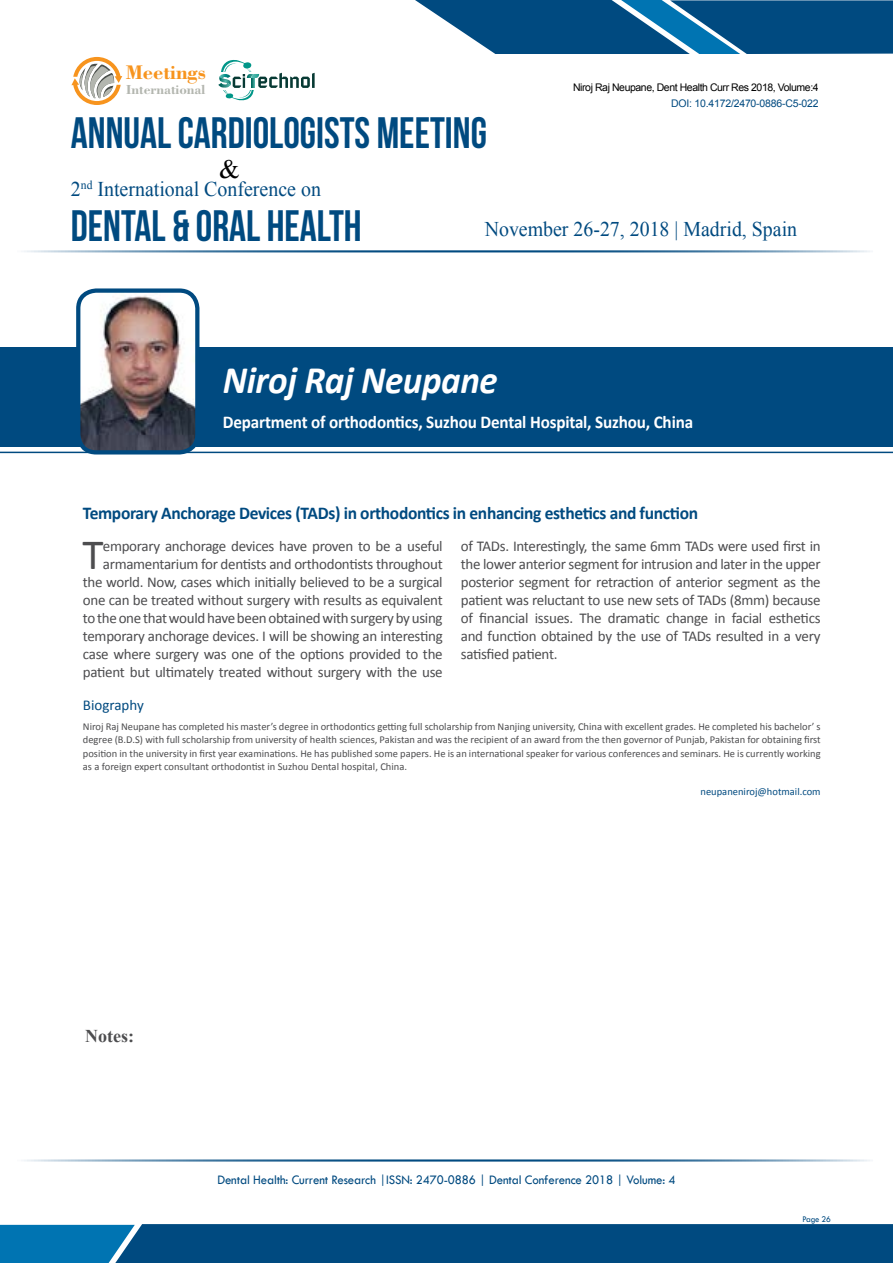
<style>
.page{position:relative;width:893px;height:1263px;background:#fff}
.page>*{position:absolute;margin:0;border:0;box-sizing:border-box;transform-origin:0 0}
.t1{font:43.95px/93.6px "Bebas Neue";color:#004a80;scale:.95 1}
.t2{font:43.35px "Calibri";color:#4d4d4f}
.t3{font:italic 700 39px "Calibri";letter-spacing:-.01em;color:#fff;scale:.95 1}
.t4{font:26.55px "Times New Roman";color:#000}
.t5{font:21px "Times New Roman";color:#004a80;scale:.95 1}
.t6{font:20.85px "Times New Roman";color:#004a80;scale:.95 1}
.t7{font:700 20.85px "Bodoni BT";color:#f7941e}
.t8{font:700 18px "Calibri";letter-spacing:-.02em;color:#004a80}
.t9{font:700 18px "Calibri";letter-spacing:-.01em;color:#fff;scale:.95 1}
.t10{font:700 18px "Times New Roman";color:#4d4d4f}
.t11{font:15px/18px "Calibri";letter-spacing:-.02em;color:#4d4d4f;text-align:right}
.t12{font:15px "Calibri";color:#004a80}
.t13{font:700 13.8px "Bodoni BT";color:#b3b6af}
.t14{font:13.5px "Tw Cen";letter-spacing:-.01em;color:#004a80;scale:.95 1}
.t15{font:10.5px/13.5px "Calibri";color:#4d4d4f;text-align:justify}
.t16{font:10.5px "Arial";letter-spacing:-.04em;color:#000}
.t17{font:10.5px "Arial";letter-spacing:-.02em;color:#004a80}
.t18{font:10.5px "Calibri";color:#004a80}
.t19{font:9px "Tw Cen";letter-spacing:-.02em;color:#004a80;scale:.95 1}
</style>
<div class="page">
<hr style="left:14px;top:250px;width:859px;height:2px;background:#004a80">
<hr style="left:14px;top:1159px;width:859px;height:2px;background:#004a80">
<svg style="left:415px;top:0;width:478px;height:54px;background:#1f6494"></svg>
<svg style="left:0;top:1224px;width:893px;height:39px;background:#035188"></svg>
<svg style="left:71px;top:57px;width:51px;height:48px"></svg>
<svg style="left:218px;top:60px;width:97px;height:41px"></svg>
<div style="left:0;top:347px;width:893px;height:100px;background:#004a80"></div>
<hr style="left:0;top:452px;width:893px;height:1px;background:#004a80">
<img style="left:78px;top:293px;width:119px;height:159px">
<div style="left:76px;top:288px;width:123px;height:166px;border:4px solid #004a80;border-radius:18px"></div>
<h3 class="t7" style="left:126px;top:60px;width:82px">Meetings</h3>
<p class="t13" style="left:126px;top:81px;width:81px">International</p>
<p class="t16" style="left:573px;top:81px;width:247px">Niroj Raj Neupane, Dent Health Curr Res 2018, Volume:4</p>
<p class="t17" style="left:671px;top:96px;width:149px">DOI: 10.4172/2470-0886-C5-022</p>
<h1 class="t1" style="left:71px;top:85px;width:439px">ANNUAL CARDIOLOGISTS MEETING<br>DENTAL &amp; ORAL HEALTH</h1>
<h3 class="t4" style="left:219px;top:151px;width:22px">&amp;</h3>
<h3 class="t5" style="left:71px;top:175px;width:265px">2<sup>nd</sup> International Conference on</h3>
<h3 class="t6" style="left:485px;top:215px;width:330px">November 26-27, 2018 | Madrid, Spain</h3>
<h3 class="t3" style="left:223px;top:355px;width:291px">Niroj Raj Neupane</h3>
<p class="t9" style="left:223px;top:410px;width:497px">Department of orthodontics, Suzhou Dental Hospital, Suzhou, China</p>
<p class="t8" style="left:83px;top:501px;width:617px">Temporary Anchorage Devices (TADs) in orthodontics in enhancing esthetics and function</p>
<p class="t11" style="left:83px;top:537px;width:361px">emporary anchorage devices have proven to be a useful armamentarium for dentists and orthodontists throughout the world. Now, cases which initially believed to be a surgical one can be treated without surgery with results as equivalent to the one that would have been obtained with surgery by using temporary anchorage devices. I will be showing an interesting case where surgery was one of the options provided to the patient but ultimately treated without surgery with the use</p>
<p class="t11" style="left:461px;top:537px;width:361px;text-align:justify">of TADs. Interestingly, the same 6mm TADs were used first in the lower anterior segment for intrusion and later in the upper posterior segment for retraction of anterior segment as the patient was reluctant to use new sets of TADs (8mm) because of financial issues. The dramatic change in facial esthetics and function obtained by the use of TADs resulted in a very satisfied patient.</p>
<p class="t12" style="left:83px;top:695px;width:62px">Biography</p>
<p class="t15" style="left:83px;top:720px;width:739px">Niroj Raj Neupane has completed his master’s degree in orthodontics getting full scholarship from Nanjing university, China with excellent grades. He completed his bachelor’ s degree (B.D.S) with full scholarship from university of health sciences, Pakistan and was the recipient of an award from the then governor of Punjab, Pakistan for obtaining first position in the university in first year examinations. He has published some papers. He is an international speaker for various conferences and seminars. He is currently working as a foreign expert consultant orthodontist in Suzhou Dental hospital, China.</p>
<p class="t18" style="left:700px;top:784px;width:122px">neupaneniroj@hotmail.com</p>
<h2 class="t2" style="left:83px;top:527px;width:23px">T</h2>
<p class="t10" style="left:85px;top:1024px;width:50px">Notes:</p>
<p class="t14" style="left:217px;top:1171px;width:484px">Dental Health: Current Research |ISSN: 2470-0886 | Dental Conference 2018 | Volume: 4</p>
<p class="t19" style="left:802px;top:1213px;width:32px">Page 26</p>
</div>
